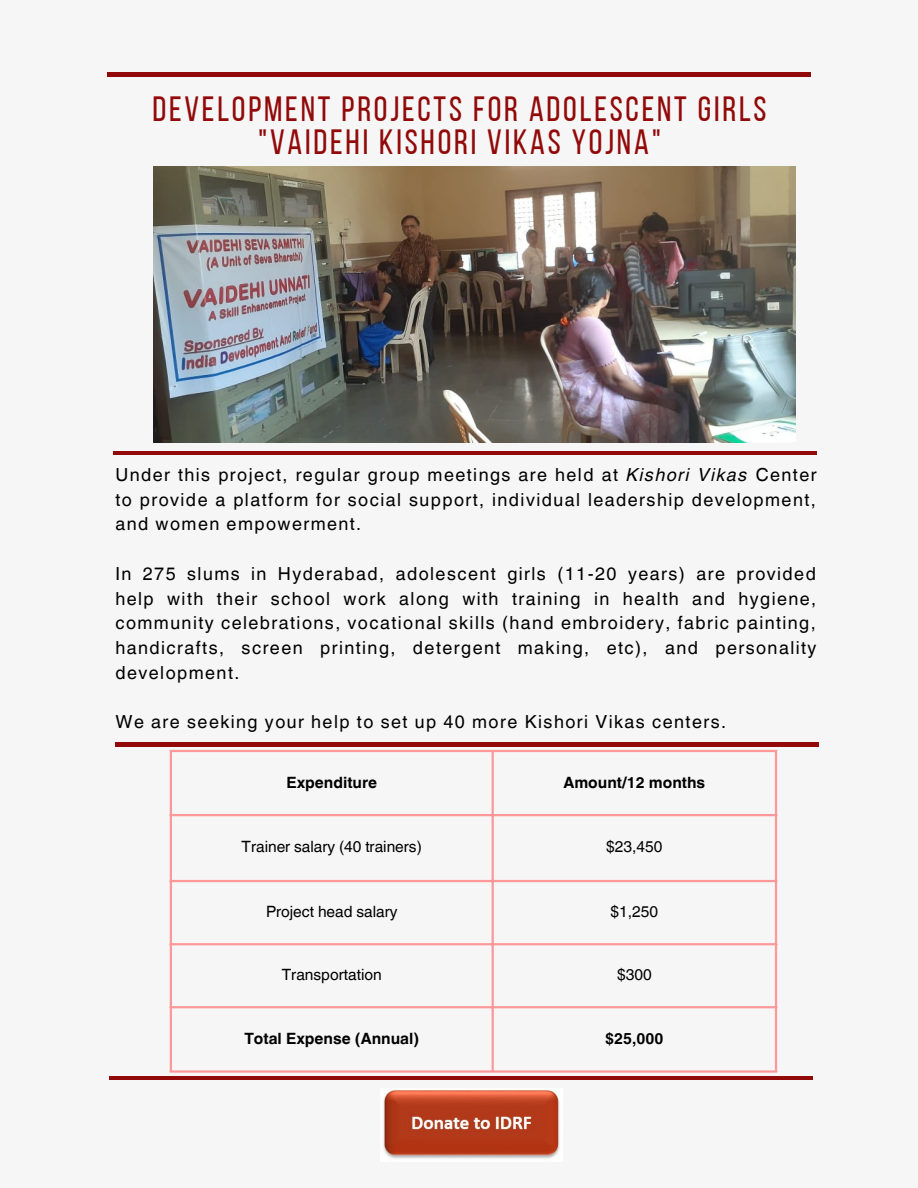
<style>
.page{position:relative;width:918px;height:1188px;background:#f6f6f6}
.page>*{position:absolute;margin:0;border:0;box-sizing:border-box;transform-origin:0 0}
.t1{font:35.1px "Bebas Neue";letter-spacing:.08em;color:#920909}
.t2{font:18px/24.8px "Helvetica World";letter-spacing:.08em;color:#000;text-align:justify}
.t3{font:15.6px "Helvetica World";color:#000}
.t4{font:700 15.6px "Helvetica World";color:#000}
.s1{font-style:italic}
</style>
<div class="page">
<hr style="left:107px;top:73px;width:703px;height:3px;background:#920909">
<img style="left:154px;top:166px;width:641px;height:277px">
<hr style="left:115px;top:743px;width:704px;height:3px;background:#920909">
<img style="left:384px;top:1090px;width:175px;height:68px">
<hr style="left:113px;top:451px;width:703px;height:4px;background:#920909">
<hr style="left:109px;top:1076px;width:703px;height:3px;background:#920909">
<hr style="left:170px;top:752px;width:2px;height:318px;background:#f99">
<hr style="left:492px;top:752px;width:2px;height:318px;background:#f99">
<hr style="left:775px;top:752px;width:2px;height:318px;background:#f99">
<hr style="left:170px;top:750px;width:607px;height:2px;background:#f99">
<hr style="left:170px;top:814px;width:607px;height:2px;background:#f99">
<hr style="left:170px;top:880px;width:607px;height:2px;background:#f99">
<hr style="left:170px;top:943px;width:607px;height:2px;background:#f99">
<hr style="left:170px;top:1006px;width:607px;height:2px;background:#f99">
<hr style="left:170px;top:1070px;width:607px;height:3px;background:#f99">
<p class="t1" style="left:152px;top:95px;width:616px">DEVELOPMENT PROJECTS FOR ADOLESCENT GIRLS</p>
<p class="t1" style="left:258px;top:127px;width:404px">"VAIDEHI KISHORI VIKAS YOJNA"</p>
<p class="t2" style="left:115px;top:462px;width:703px">Under this project, regular group meetings are held at <span class="s1">Kishori Vikas</span> Center to provide a platform for social support, individual leadership development, and women empowerment.</p>
<p class="t2" style="left:115px;top:561px;width:703px">In 275 slums in Hyderabad, adolescent girls (11-20 years) are provided help with their school work along with training in health and hygiene, community celebrations, vocational skills (hand embroidery, fabric painting, handicrafts, screen printing, detergent making, etc), and personality development.</p>
<p class="t2" style="left:115px;top:710px;width:612px">We are seeking your help to set up 40 more Kishori Vikas centers.</p>
<p class="t4" style="left:286px;top:770px;width:92px">Expenditure</p>
<p class="t4" style="left:563px;top:770px;width:143px">Amount/12 months</p>
<p class="t3" style="left:242px;top:838px;width:182px">Trainer salary (40 trainers)</p>
<p class="t3" style="left:606px;top:838px;width:58px">$23,450</p>
<p class="t3" style="left:266px;top:902px;width:133px">Project head salary</p>
<p class="t3" style="left:611px;top:902px;width:49px">$1,250</p>
<p class="t3" style="left:282px;top:966px;width:101px">Transportation</p>
<p class="t3" style="left:617px;top:966px;width:36px">$300</p>
<p class="t4" style="left:244px;top:1026px;width:176px">Total Expense (Annual)</p>
<p class="t4" style="left:605px;top:1026px;width:60px">$25,000</p>
</div>
